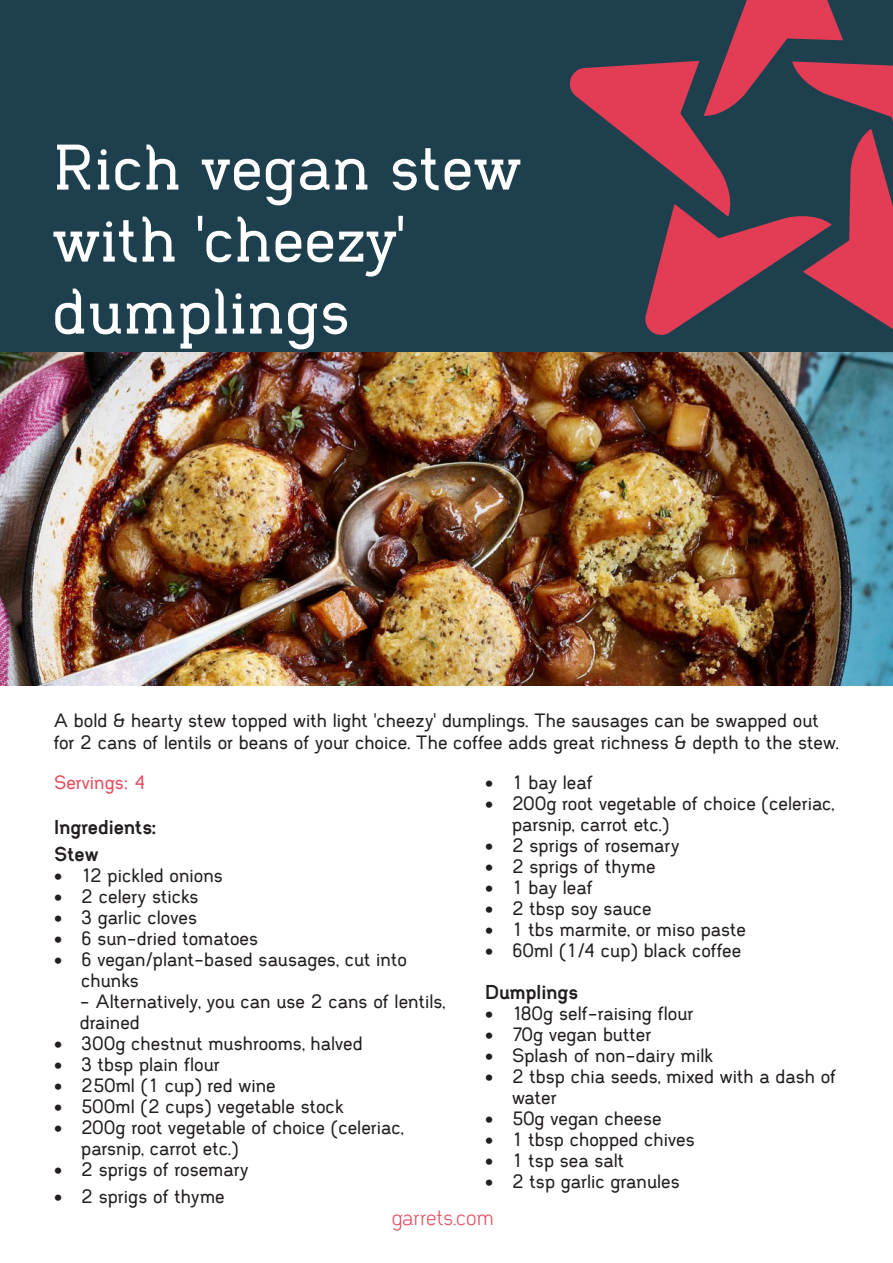
<style>
.page{position:relative;width:893px;height:1263px;background:#fff}
.page>*{position:absolute;margin:0;border:0;box-sizing:border-box;transform-origin:0 0}
.t1{font:60px/72px "Garrets Slab";color:#fff}
.t2{font:300 21px "Garrets Sans";color:#e54d5f}
.t3{font:18px/21px "Garrets Sans";color:#231f20}
.t4{font:700 18px "Garrets Sans";color:#231f20}
.t5{font:18px "Garrets Sans";color:#e54d5f}
</style>
<div class="page">
<div style="left:0;top:0;width:893px;height:353px;background:#1e404e"></div>
<svg style="left:570px;top:0;width:323px;height:335px"></svg>
<img style="left:0;top:353px;width:893px;height:333px">
<p class="t1" style="left:52px;top:131px;width:471px">Rich vegan stew with ‘cheezy’ dumplings</p>
<p class="t3" style="left:54px;top:710px;width:787px;line-height:21.6px">A bold &amp; hearty stew topped with light ‘cheezy’ dumplings. The sausages can be swapped out for 2 cans of lentils or beans of your choice. The coffee adds great richness &amp; depth to the stew.</p>
<p class="t5" style="left:54px;top:771px;width:93px">Servings: 4</p>
<p class="t4" style="left:54px;top:814px;width:103px">Ingredients:</p>
<p class="t4" style="left:54px;top:841px;width:46px">Stew</p>
<p class="t3" style="left:54px;top:865px;width:170px">• 12 pickled onions</p>
<p class="t3" style="left:54px;top:886px;width:146px">• 2 celery sticks</p>
<p class="t3" style="left:54px;top:907px;width:144px">• 3 garlic cloves</p>
<p class="t3" style="left:54px;top:928px;width:205px">• 6 sun-dried tomatoes</p>
<p class="t3" style="left:81px;top:949px;width:327px;text-indent:-27px">• 6 vegan/plant-based sausages, cut into chunks</p>
<p class="t3" style="left:80px;top:991px;width:367px">- Alternatively, you can use 2 cans of lentils, drained</p>
<p class="t3" style="left:54px;top:1033px;width:310px">• 300g chestnut mushrooms, halved</p>
<p class="t3" style="left:54px;top:1054px;width:167px">• 3 tbsp plain flour</p>
<p class="t3" style="left:54px;top:1075px;width:223px">• 250ml (1 cup) red wine</p>
<p class="t3" style="left:54px;top:1096px;width:291px">• 500ml (2 cups) vegetable stock</p>
<p class="t3" style="left:81px;top:1117px;width:324px;text-indent:-27px">• 200g root vegetable of choice (celeriac, parsnip, carrot etc.)</p>
<p class="t3" style="left:54px;top:1159px;width:196px">• 2 sprigs of rosemary</p>
<p class="t3" style="left:54px;top:1186px;width:172px">• 2 sprigs of thyme</p>
<p class="t3" style="left:485px;top:772px;width:109px">• 1 bay leaf</p>
<p class="t3" style="left:512px;top:793px;width:324px;text-indent:-27px">• 200g root vegetable of choice (celeriac, parsnip, carrot etc.)</p>
<p class="t3" style="left:485px;top:835px;width:196px">• 2 sprigs of rosemary</p>
<p class="t3" style="left:485px;top:856px;width:172px">• 2 sprigs of thyme</p>
<p class="t3" style="left:485px;top:877px;width:109px">• 1 bay leaf</p>
<p class="t3" style="left:485px;top:898px;width:168px">• 2 tbsp soy sauce</p>
<p class="t3" style="left:485px;top:919px;width:263px">• 1 tbs marmite, or miso paste</p>
<p class="t3" style="left:485px;top:940px;width:258px">• 60ml (1/4 cup) black coffee</p>
<p class="t4" style="left:485px;top:979px;width:95px">Dumplings</p>
<p class="t3" style="left:485px;top:1003px;width:210px">• 180g self-raising flour</p>
<p class="t3" style="left:485px;top:1024px;width:168px">• 70g vegan butter</p>
<p class="t3" style="left:485px;top:1045px;width:230px">• Splash of non-dairy milk</p>
<p class="t3" style="left:512px;top:1066px;width:326px;text-indent:-27px">• 2 tbsp chia seeds, mixed with a dash of water</p>
<p class="t3" style="left:485px;top:1108px;width:178px">• 50g vegan cheese</p>
<p class="t3" style="left:485px;top:1129px;width:211px">• 1 tbsp chopped chives</p>
<p class="t3" style="left:485px;top:1150px;width:141px">• 1 tsp sea salt</p>
<p class="t3" style="left:485px;top:1171px;width:196px">• 2 tsp garlic granules</p>
<p class="t2" style="left:392px;top:1204px;width:104px">garrets.com</p>
</div>
